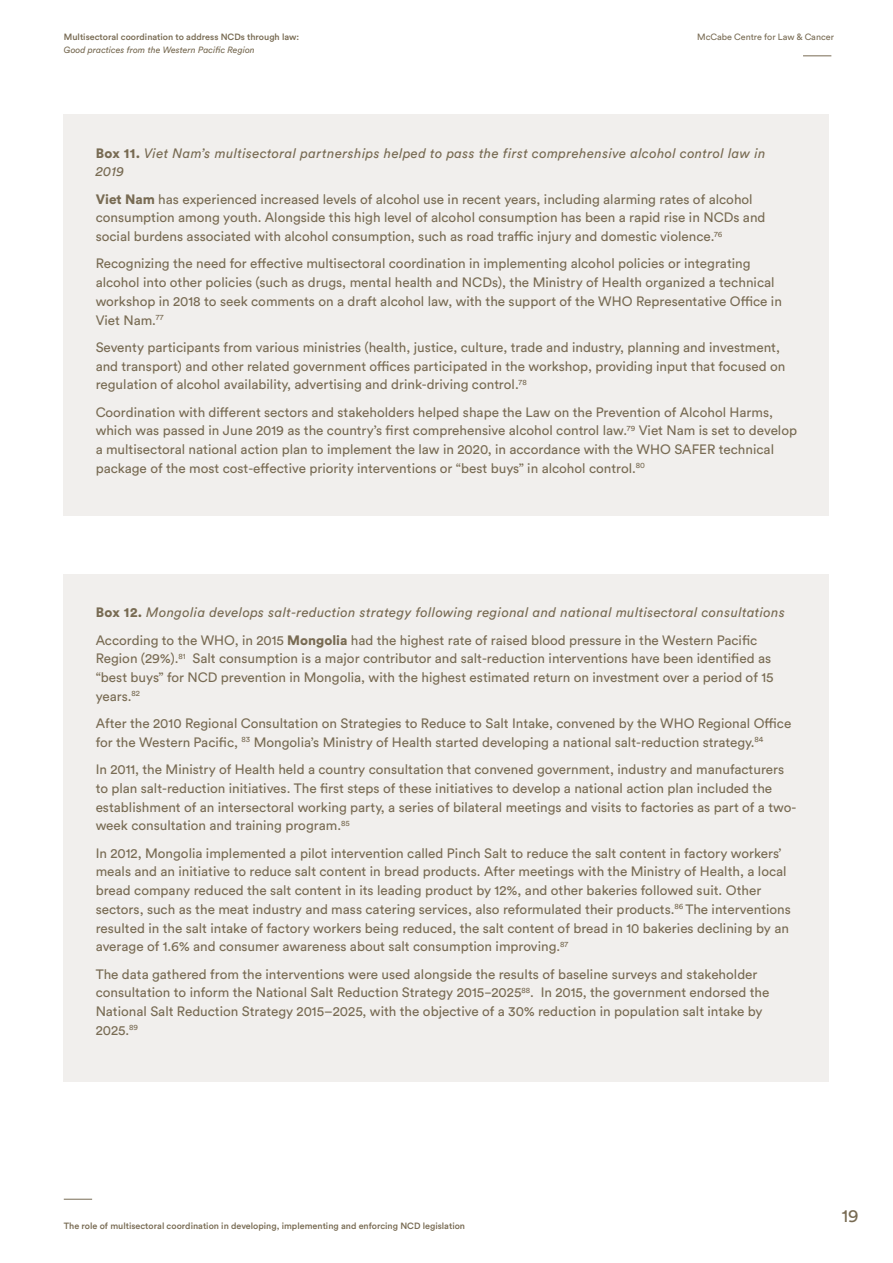
<style>
.page{position:relative;width:893px;height:1263px;background:#fff}
.page>*{position:absolute;margin:0;border:0;box-sizing:border-box;transform-origin:0 0}
.t1{font:18px "Circular Std";color:#786b53}
.t2{font:13.5px/18.8px "Circular Std";color:#786b53}
.t3{font:italic 13.5px/18.8px "Circular Std";letter-spacing:.025em;color:#786b53}
.t4{font:500 9px "Circular Std";color:#786b53}
.t5{font:italic 9px "Circular Std";color:#786b53}
.t6{font:9px "Circular Std";color:#786b53}
.s1{font-weight:900;font-style:normal}
.s2{font-weight:900}
.s3{font-style:normal}
</style>
<div class="page">
<div style="left:64px;top:115px;width:765px;height:401px;background:#f1efed"></div>
<div style="left:64px;top:574px;width:765px;height:507px;background:#f1efed"></div>
<svg style="left:64px;top:1199px;width:28px;height:1px"></svg>
<svg style="left:803px;top:55px;width:28px;height:1px"></svg>
<p class="t4" style="left:64px;top:31px;width:237px">Multisectoral coordination to address NCDs through law:</p>
<p class="t6" style="left:697px;top:31px;width:138px">McCabe Centre for Law &amp; Cancer</p>
<p class="t5" style="left:64px;top:45px;width:193px">Good practices from the Western Pacific Region</p>
<p class="t3" style="left:96px;top:143px;width:671px"><span class="s1">Box 11.</span> Viet Nam’s multisectoral partnerships helped to pass the first comprehensive alcohol control law in<br>2019</p>
<p class="t2" style="left:96px;top:189px;width:671px"><span class="s2">Viet Nam</span> has experienced increased levels of alcohol use in recent years, including alarming rates of alcohol consumption among youth. Alongside this high level of alcohol consumption has been a rapid rise in NCDs and social burdens associated with alcohol consumption, such as road traffic injury and domestic violence.<sup>76</sup></p>
<p class="t2" style="left:96px;top:254px;width:688px">Recognizing the need for effective multisectoral coordination in implementing alcohol policies or integrating alcohol into other policies (such as drugs, mental health and NCDs), the Ministry of Health organized a technical workshop in 2018 to seek comments on a draft alcohol law, with the support of the WHO Representative Office in Viet Nam.<sup>77</sup></p>
<p class="t2" style="left:96px;top:338px;width:691px">Seventy participants from various ministries (health, justice, culture, trade and industry, planning and investment, and transport) and other related government offices participated in the workshop, providing input that focused on regulation of alcohol availability, advertising and drink-driving control.<sup>78</sup></p>
<p class="t2" style="left:96px;top:402px;width:703px">Coordination with different sectors and stakeholders helped shape the Law on the Prevention of Alcohol Harms, which was passed in June 2019 as the country’s first comprehensive alcohol control law.<sup>79</sup> Viet Nam is set to develop a multisectoral national action plan to implement the law in 2020, in accordance with the WHO SAFER technical package of the most cost-effective priority interventions or “best buys” in alcohol control.<sup>80</sup></p>
<p class="t3" style="left:96px;top:599px;width:691px;line-height:27.3px"><span class="s1">Box 12.</span> Mongolia develops salt-reduction strategy following regional and national multisectoral consultations<br><span class="s3">According to the WHO, in 2015</span> <span class="s1">Mongolia</span> <span class="s3">had the highest rate of raised blood pressure in the Western Pacific</span></p>
<p class="t2" style="left:96px;top:649px;width:679px">Region (29%).<sup>81</sup> Salt consumption is a major contributor and salt-reduction interventions have been identified as “best buys” for NCD prevention in Mongolia, with the highest estimated return on investment over a period of 15 years.<sup>82</sup></p>
<p class="t2" style="left:96px;top:714px;width:697px">After the 2010 Regional Consultation on Strategies to Reduce to Salt Intake, convened by the WHO Regional Office for the Western Pacific, <sup>83</sup> Mongolia’s Ministry of Health started developing a national salt-reduction strategy.<sup>84</sup></p>
<p class="t2" style="left:96px;top:760px;width:702px">In 2011, the Ministry of Health held a country consultation that convened government, industry and manufacturers to plan salt-reduction initiatives. The first steps of these initiatives to develop a national action plan included the establishment of an intersectoral working party, a series of bilateral meetings and visits to factories as part of a two&shy;week consultation and training program.<sup>85</sup></p>
<p class="t2" style="left:96px;top:843px;width:697px">In 2012, Mongolia implemented a pilot intervention called Pinch Salt to reduce the salt content in factory workers’ meals and an initiative to reduce salt content in bread products. After meetings with the Ministry of Health, a local bread company reduced the salt content in its leading product by 12%, and other bakeries followed suit. Other sectors, such as the meat industry and mass catering services, also reformulated their products.<sup>86</sup> The interventions resulted in the salt intake of factory workers being reduced, the salt content of bread in 10 bakeries declining by an average of 1.6% and consumer awareness about salt consumption improving.<sup>87</sup></p>
<p class="t2" style="left:96px;top:964px;width:675px">The data gathered from the interventions were used alongside the results of baseline surveys and stakeholder consultation to inform the National Salt Reduction Strategy 2015−2025<sup>88</sup>. In 2015, the government endorsed the National Salt Reduction Strategy 2015–2025, with the objective of a 30% reduction in population salt intake by 2025.<sup>89</sup></p>
<p class="t4" style="left:64px;top:1220px;width:403px">The role of multisectoral coordination in developing, implementing and enforcing NCD legislation</p>
<h1 class="t1" style="left:842px;top:1204px;width:18px">19</h1>
</div>
